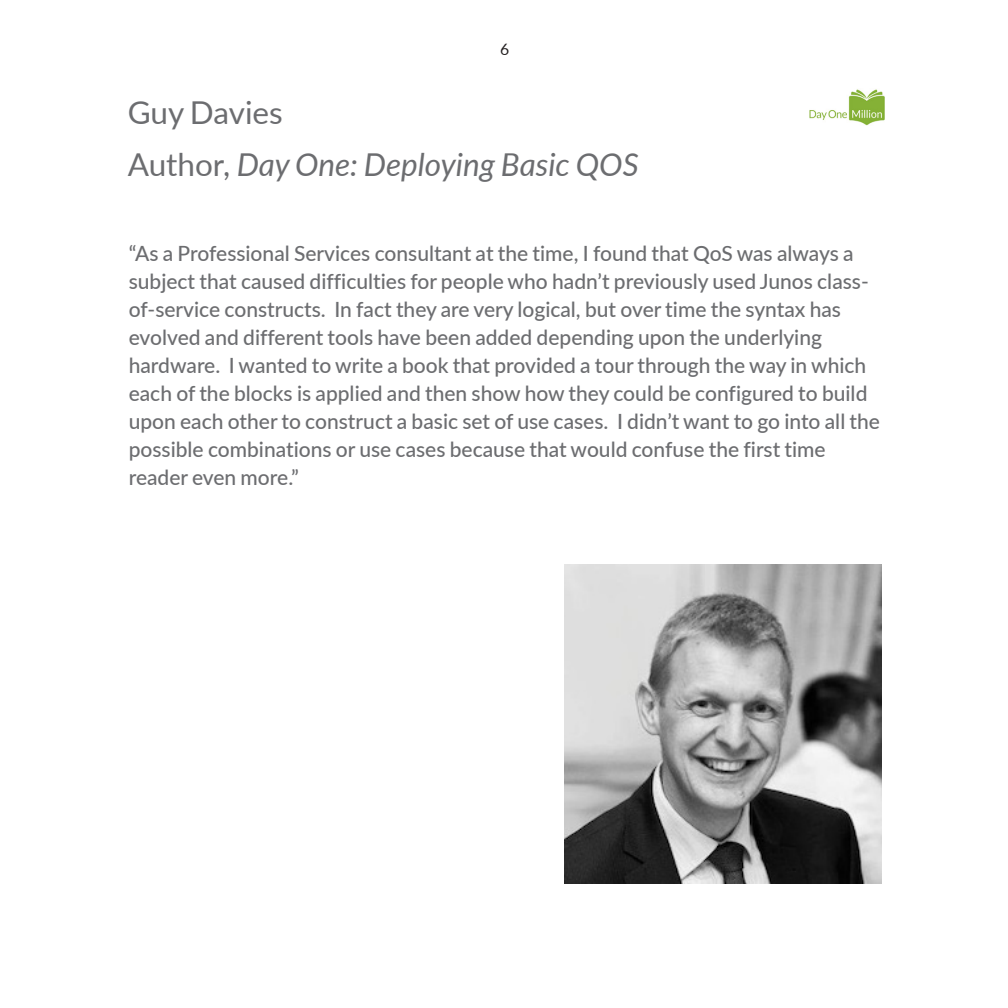
<style>
.page{position:relative;width:1008px;height:1008px;background:#fff}
.page>*{position:absolute;margin:0;border:0;box-sizing:border-box;transform-origin:0 0}
.t1{font:italic 31.5px/52.5px "Lato";color:#6c6d70}
.t2{font:500 21px/28px "Lato";color:#6c6d70}
.t3{font:15.75px "Lato";color:#231f20}
.s1{font-style:normal}
</style>
<div class="page">
<img style="left:809px;top:89px;width:76px;height:37px">
<img style="left:564px;top:564px;width:318px;height:319px">
<p class="t3" style="left:500px;top:38px;width:11px">6</p>
<h1 class="t1" style="left:128px;top:85px;width:512px"><span class="s1">Guy Davies<br>Author,</span> Day One: Deploying Basic QOS</h1>
<p class="t2" style="left:129px;top:239px;width:753px">“As a Professional Services consultant at the time, I found that QoS was always a subject that caused difficulties for people who hadn’t previously used Junos class&shy;of-service constructs. In fact they are very logical, but over time the syntax has evolved and different tools have been added depending upon the underlying hardware. I wanted to write a book that provided a tour through the way in which each of the blocks is applied and then show how they could be configured to build upon each other to construct a basic set of use cases. I didn’t want to go into all the possible combinations or use cases because that would confuse the first time reader even more.”</p>
</div>
